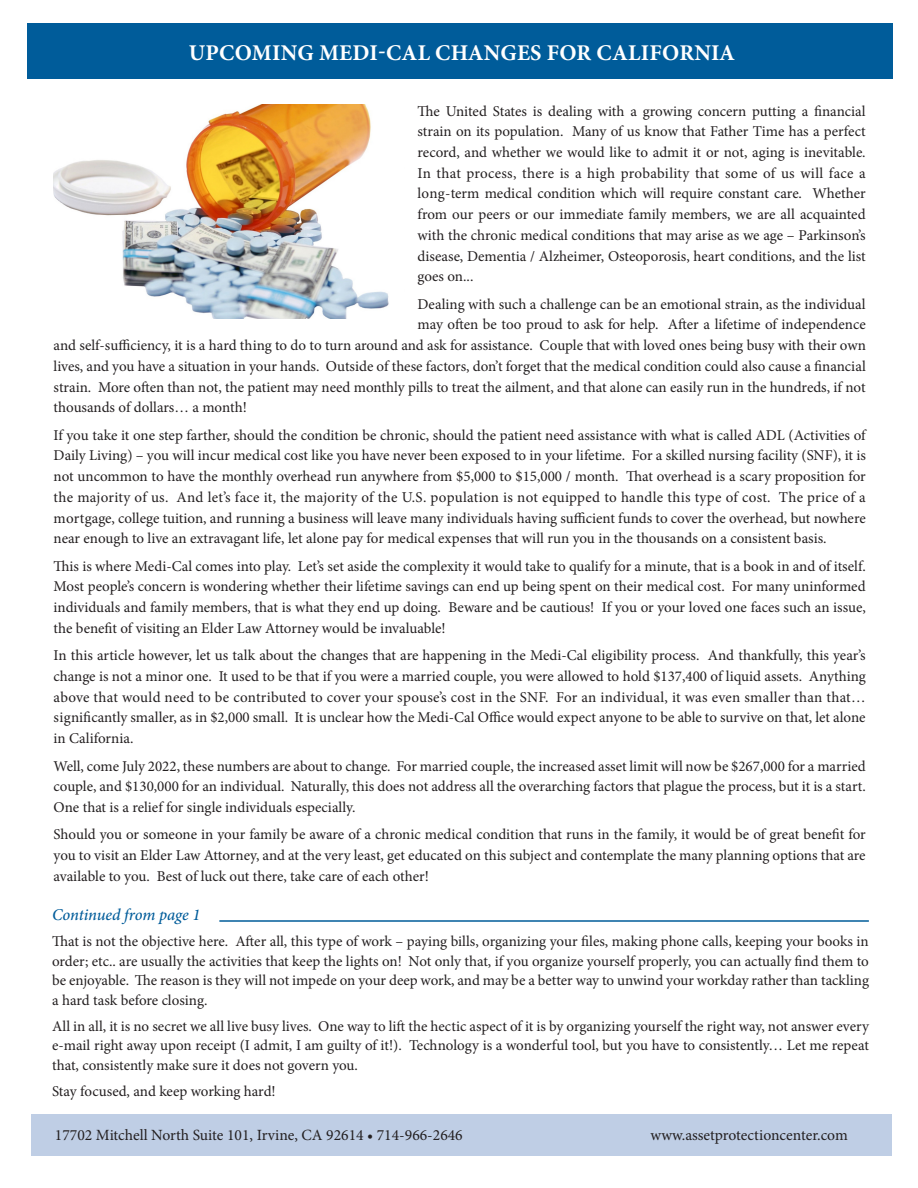
<style>
.page{position:relative;width:918px;height:1188px;background:#fff}
.page>*{position:absolute;margin:0;border:0;box-sizing:border-box;transform-origin:0 0}
.t1{font:700 22.5px "Minion Pro";letter-spacing:.01em;color:#fff}
.t2{font:italic 500 16.5px "Minion Pro";letter-spacing:-.01em;color:#005c9a}
.t3{font:15.6px "Minion Pro";color:#231f20}
.t4{font:15px/20.7px "Minion Pro";letter-spacing:-.005em;color:#231f20;text-align:justify}
</style>
<div class="page">
<img style="left:54px;top:105px;width:335px;height:214px">
<div style="left:32px;top:1115px;width:860px;height:41px;background:#bfcee5"></div>
<div style="left:27px;top:24px;width:865px;height:55px;background:#005c9a"></div>
<hr style="left:219px;top:920px;width:650px;height:2px;background:#005c9a">
<p class="t1" style="left:189px;top:37px;width:548px">UPCOMING MEDI-CAL CHANGES FOR CALIFORNIA</p>
<p class="t4" style="left:418px;top:101px;width:450px">The United States is dealing with a growing concern putting a financial strain on its population. Many of us know that Father Time has a perfect record, and whether we would like to admit it or not, aging is inevitable.<br>In that process, there is a high probability that some of us will face a long-term medical condition which will require constant care. Whether from our peers or our immediate family members, we are all acquainted with the chronic medical conditions that may arise as we age – Parkinson’s disease, Dementia / Alzheimer, Osteoporosis, heart conditions, and the list goes on...</p>
<p class="t4" style="left:418px;top:294px;width:450px">Dealing with such a challenge can be an emotional strain, as the individual</p>
<p class="t4" style="left:418px;top:314px;width:450px">may often be too proud to ask for help. After a lifetime of independence</p>
<p class="t4" style="left:54px;top:335px;width:814px">and self-sufficiency, it is a hard thing to do to turn around and ask for assistance. Couple that with loved ones being busy with their own</p>
<p class="t4" style="left:54px;top:356px;width:814px">lives, and you have a situation in your hands. Outside of these factors, don’t forget that the medical condition could also cause a financial</p>
<p class="t4" style="left:54px;top:377px;width:814px">strain. More often than not, the patient may need monthly pills to treat the ailment, and that alone can easily run in the hundreds, if not</p>
<p class="t4" style="left:54px;top:397px;width:195px">thousands of dollars… a month!</p>
<p class="t4" style="left:54px;top:425px;width:814px">If you take it one step farther, should the condition be chronic, should the patient need assistance with what is called ADL (Activities of Daily Living) – you will incur medical cost like you have never been exposed to in your lifetime. For a skilled nursing facility (SNF), it is not uncommon to have the monthly overhead run anywhere from $5,000 to $15,000 / month. That overhead is a scary proposition for the majority of us. And let’s face it, the majority of the U.S. population is not equipped to handle this type of cost. The price of a mortgage, college tuition, and running a business will leave many individuals having sufficient funds to cover the overhead, but nowhere near enough to live an extravagant life, let alone pay for medical expenses that will run you in the thousands on a consistent basis.</p>
<p class="t4" style="left:54px;top:556px;width:814px">This is where Medi-Cal comes into play. Let’s set aside the complexity it would take to qualify for a minute, that is a book in and of itself.<br>Most people’s concern is wondering whether their lifetime savings can end up being spent on their medical cost. For many uninformed individuals and family members, that is what they end up doing. Beware and be cautious! If you or your loved one faces such an issue, the benefit of visiting an Elder Law Attorney would be invaluable!</p>
<p class="t4" style="left:54px;top:645px;width:814px">In this article however, let us talk about the changes that are happening in the Medi-Cal eligibility process. And thankfully, this year’s change is not a minor one. It used to be that if you were a married couple, you were allowed to hold $137,400 of liquid assets. Anything above that would need to be contributed to cover your spouse’s cost in the SNF. For an individual, it was even smaller than that… significantly smaller, as in $2,000 small. It is unclear how the Medi-Cal Office would expect anyone to be able to survive on that, let alone in California.</p>
<p class="t4" style="left:54px;top:755px;width:814px">Well, come July 2022, these numbers are about to change. For married couple, the increased asset limit will now be $267,000 for a married couple, and $130,000 for an individual. Naturally, this does not address all the overarching factors that plague the process, but it is a start.<br>One that is a relief for single individuals especially.</p>
<p class="t4" style="left:54px;top:824px;width:814px">Should you or someone in your family be aware of a chronic medical condition that runs in the family, it would be of great benefit for you to visit an Elder Law Attorney, and at the very least, get educated on this subject and contemplate the many planning options that are available to you. Best of luck out there, take care of each other!</p>
<p class="t2" style="left:52px;top:904px;width:150px">Continued from page 1</p>
<p class="t4" style="left:52px;top:932px;width:818px;line-height:19.5px">That is not the objective here. After all, this type of work – paying bills, organizing your files, making phone calls, keeping your books in order; etc.. are usually the activities that keep the lights on! Not only that, if you organize yourself properly, you can actually find them to be enjoyable. The reason is they will not impede on your deep work, and may be a better way to unwind your workday rather than tackling a hard task before closing.</p>
<p class="t4" style="left:52px;top:1016px;width:818px;line-height:19.5px">All in all, it is no secret we all live busy lives. One way to lift the hectic aspect of it is by organizing yourself the right way, not answer every e-mail right away upon receipt (I admit, I am guilty of it!). Technology is a wonderful tool, but you have to consistently… Let me repeat that, consistently make sure it does not govern you.</p>
<p class="t4" style="left:52px;top:1081px;width:225px">Stay focused, and keep working hard!</p>
<p class="t3" style="left:55px;top:1125px;width:409px">17702 Mitchell North Suite 101, Irvine, CA 92614 • 714-966-2646</p>
<p class="t3" style="left:651px;top:1125px;width:199px">www.assetprotectioncenter.com</p>
</div>
